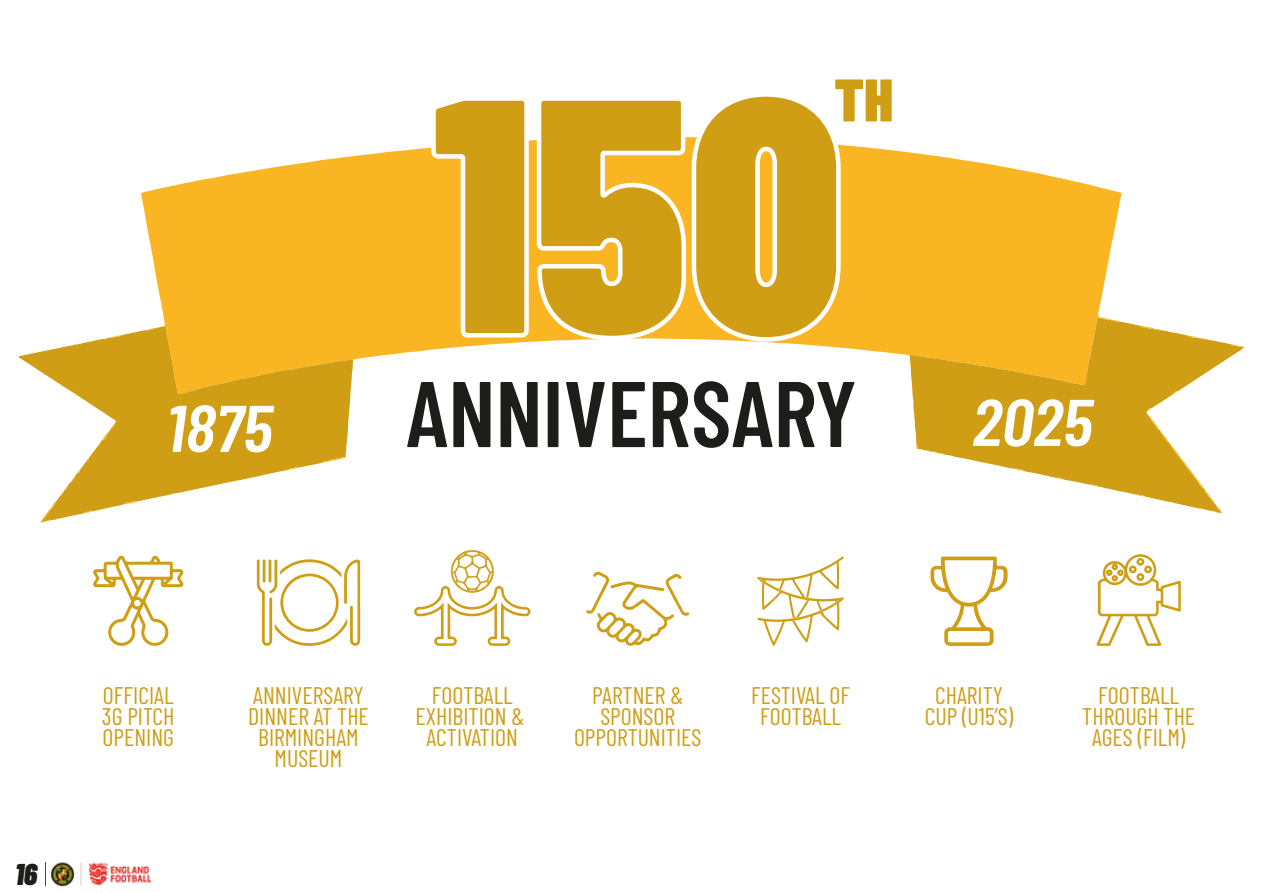
<style>
.page{position:relative;width:1263px;height:893px;background:#fff}
.page>*{position:absolute;margin:0;border:0;box-sizing:border-box;transform-origin:0 0}
.t1{font:600 93px "Barlow Condensed";color:#1d1d1b}
.t2{font:italic 600 65.85px "Barlow Condensed";color:#fff;scale:1.09 1}
.t3{font:italic 900 30px "Barlow Condensed";color:#1d1d1b}
.t4{font:24px/21px "Barlow Condensed";color:#cf9e14;text-align:center}
</style>
<div class="page">
<svg style="left:141px;top:148px;width:981px;height:212px;fill:#fab622"></svg>
<svg style="left:19px;top:326px;width:334px;height:193px;fill:#cf9e14"></svg>
<svg style="left:910px;top:317px;width:333px;height:196px;fill:#cf9e14"></svg>
<svg style="left:124px;top:501px;width:12px;height:3px"></svg>
<svg style="left:1057px;top:477px;width:6px;height:2px"></svg>
<svg style="left:323px;top:457px;width:22px;height:5px"></svg>
<svg style="left:916px;top:442px;width:2px;height:7px"></svg>
<svg style="left:1014px;top:468px;width:9px;height:3px"></svg>
<svg style="left:1091px;top:484px;width:6px;height:2px"></svg>
<svg style="left:286px;top:467px;width:11px;height:3px"></svg>
<svg style="left:84px;top:510px;width:8px;height:3px"></svg>
<svg style="left:1133px;top:408px;width:89px;height:105px"></svg>
<svg style="left:930px;top:451px;width:7px;height:2px"></svg>
<svg style="left:40px;top:502px;width:18px;height:20px"></svg>
<svg style="left:1099px;top:317px;width:21px;height:6px"></svg>
<svg style="left:98px;top:424px;width:16px;height:22px"></svg>
<svg style="left:1231px;top:344px;width:13px;height:4px"></svg>
<svg style="left:1187px;top:336px;width:18px;height:4px"></svg>
<svg style="left:146px;top:328px;width:11px;height:3px"></svg>
<svg style="left:104px;top:335px;width:19px;height:5px"></svg>
<svg style="left:60px;top:458px;width:29px;height:38px"></svg>
<svg style="left:1140px;top:326px;width:24px;height:5px"></svg>
<svg style="left:70px;top:343px;width:11px;height:4px"></svg>
<svg style="left:93px;top:555px;width:91px;height:91px"></svg>
<svg style="left:257px;top:559px;width:103px;height:87px"></svg>
<svg style="left:414px;top:550px;width:117px;height:96px"></svg>
<svg style="left:586px;top:571px;width:103px;height:75px"></svg>
<svg style="left:757px;top:556px;width:87px;height:90px"></svg>
<svg style="left:1096px;top:554px;width:85px;height:92px"></svg>
<svg style="left:930px;top:556px;width:77px;height:90px"></svg>
<svg style="left:428px;top:79px;width:464px;height:265px"></svg>
<svg style="left:45px;top:862px;width:1px;height:23px"></svg>
<img style="left:51px;top:862px;width:101px;height:25px">
<h1 class="t1" style="left:406px;top:347px;width:453px">ANNIVERSARY</h1>
<h2 class="t2" style="left:166px;top:381px;width:99px">1875</h2>
<h2 class="t2" style="left:972px;top:375px;width:112px">2025</h2>
<p class="t3" style="left:15px;top:853px;width:24px">16</p>
<p class="t4" style="left:102px;top:683px;width:74px;text-align:justify">OFFICIAL 3G PITCH OPENING</p>
<p class="t4" style="left:248px;top:683px;width:122px">ANNIVERSARY<br>DINNER AT THE<br>BIRMINGHAM<br>MUSEUM</p>
<p class="t4" style="left:415px;top:683px;width:111px">FOOTBALL<br>EXHIBITION &amp;<br>ACTIVATION</p>
<p class="t4" style="left:574px;top:683px;width:129px">PARTNER &amp;<br>SPONSOR<br>OPPORTUNITIES</p>
<p class="t4" style="left:751px;top:683px;width:101px">FESTIVAL OF<br>FOOTBALL</p>
<p class="t4" style="left:1082px;top:683px;width:114px">FOOTBALL<br>THROUGH THE<br>AGES (FILM)</p>
<p class="t4" style="left:925px;top:683px;width:90px">CHARITY<br>CUP (U15’S)</p>
</div>
